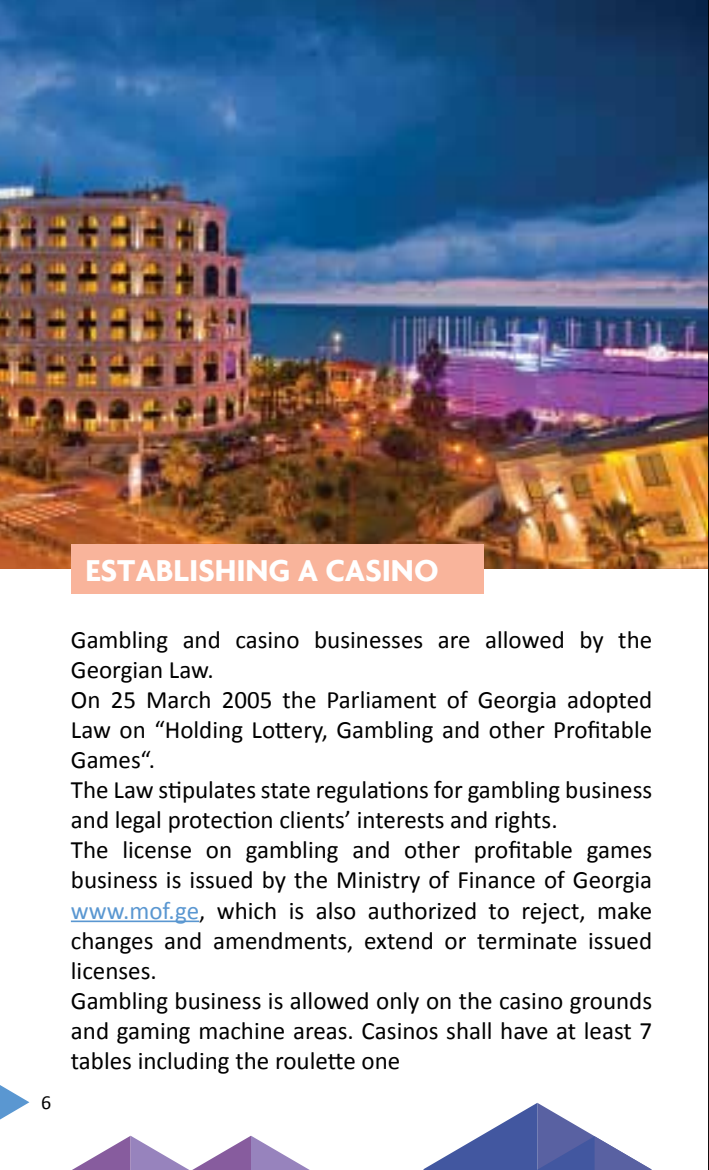
<style>
.page{position:relative;width:709px;height:1170px;background:#fff}
.page>*{position:absolute;margin:0;border:0;box-sizing:border-box;transform-origin:0 0}
.t1{font:700 32.5px "Agenda";color:#fff}
.t2{font:25px/30px "Calibri";color:#000}
.t3{font:20px "Calibri";color:#000}
.s1{color:#5a97d1}
</style>
<div class="page">
<svg style="left:0;top:1085px;width:29px;height:34px"></svg>
<img style="left:0;top:0;width:708px;height:568px">
<div style="left:71px;top:544px;width:412px;height:49px;background:#f9b49b"></div>
<hr style="left:71px;top:920px;width:128px;height:2px;background:#5a97d1">
<svg style="left:74px;top:1135px;width:234px;height:34px"></svg>
<svg style="left:424px;top:1102px;width:227px;height:67px"></svg>
<hr style="left:708px;top:0;width:1px;height:1169px;background:#000">
<p class="t3" style="left:41px;top:1089px;width:12px">6</p>
<h1 class="t1" style="left:85px;top:550px;width:354px">ESTABLISHING A CASINO</h1>
<p class="t2" style="left:71px;top:625px;width:583px">Gambling and casino businesses are allowed by the Georgian Law.<br>On 25 March 2005 the Parliament of Georgia adopted Law on “Holding Lottery, Gambling and other Profitable Games“.<br>The Law stipulates state regulations for gambling business and legal protection clients’ interests and rights.<br>The license on gambling and other profitable games business is issued by the Ministry of Finance of Georgia <span class="s1">www.mof.ge</span>, which is also authorized to reject, make changes and amendments, extend or terminate issued licenses.<br>Gambling business is allowed only on the casino grounds and gaming machine areas. Casinos shall have at least 7 tables including the roulette one</p>
</div>
